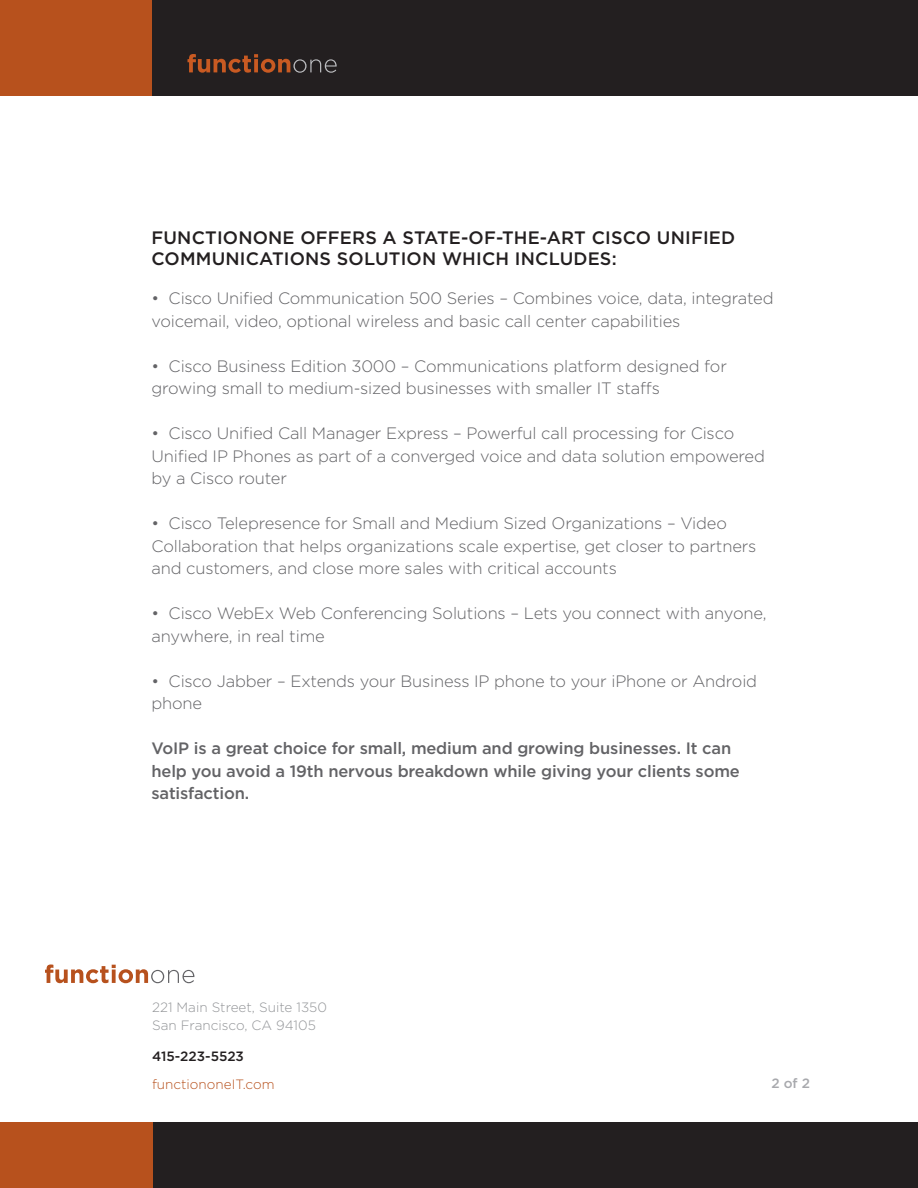
<style>
.page{position:relative;width:918px;height:1188px;background:#fff}
.page>*{position:absolute;margin:0;border:0;box-sizing:border-box;transform-origin:0 0}
.intro_copy{font:500 18px/21.6px "Gotham";letter-spacing:.01em;color:#231f20}
.intro_copy-2{font:300 16.5px/22.5px "Gotham";letter-spacing:-.01em;color:#636366}
.intro_copy-3{font:500 16.5px/22.5px "Gotham";letter-spacing:-.01em;color:#636366}
.t1{font:300 13.5px/18px "Gotham";color:#939598}
.t2{font:300 13.5px "Gotham";color:#b7511d}
.t3{font:500 13.5px "Gotham";color:#231f20}
.t4{font:500 13.5px "Gotham";color:#a8a9ad}
</style>
<div class="page">
<div style="left:0;top:0;width:153px;height:96px;background:#b7511d"></div>
<div style="left:152px;top:0;width:766px;height:96px;background:#231f20"></div>
<div style="left:152px;top:1122px;width:766px;height:66px;background:#231f20"></div>
<div style="left:0;top:1122px;width:153px;height:66px;background:#b7511d"></div>
<svg style="left:188px;top:54px;width:149px;height:19px"></svg>
<svg style="left:45px;top:965px;width:149px;height:18px"></svg>
<p class="intro_copy" style="left:152px;top:227px;width:585px">FUNCTIONONE OFFERS A STATE-OF-THE-ART CISCO UNIFIED<br>COMMUNICATIONS SOLUTION WHICH INCLUDES:</p>
<p class="intro_copy-2" style="left:152px;top:287px;width:624px">• Cisco Unified Communication 500 Series – Combines voice, data, integrated voicemail, video, optional wireless and basic call center capabilities</p>
<p class="intro_copy-2" style="left:152px;top:355px;width:577px">• Cisco Business Edition 3000 – Communications platform designed for growing small to medium-sized businesses with smaller IT staffs</p>
<p class="intro_copy-2" style="left:152px;top:422px;width:615px">• Cisco Unified Call Manager Express – Powerful call processing for Cisco<br>Unified IP Phones as part of a converged voice and data solution empowered by a Cisco router</p>
<p class="intro_copy-2" style="left:152px;top:512px;width:606px">• Cisco Telepresence for Small and Medium Sized Organizations – Video<br>Collaboration that helps organizations scale expertise, get closer to partners and customers, and close more sales with critical accounts</p>
<p class="intro_copy-2" style="left:152px;top:602px;width:616px">• Cisco WebEx Web Conferencing Solutions – Lets you connect with anyone, anywhere, in real time</p>
<p class="intro_copy-2" style="left:152px;top:670px;width:607px">• Cisco Jabber – Extends your Business IP phone to your iPhone or Android phone</p>
<p class="intro_copy-3" style="left:152px;top:737px;width:590px">VoIP is a great choice for small, medium and growing businesses. It can help you avoid a 19th nervous breakdown while giving your clients some satisfaction.</p>
<p class="t1" style="left:152px;top:999px;width:176px">221 Main Street, Suite 1350<br>San Francisco, CA 94105</p>
<p class="t3" style="left:152px;top:1048px;width:93px">415-223-5523</p>
<p class="t2" style="left:152px;top:1076px;width:124px">functiononeIT.com</p>
<p class="t4" style="left:771px;top:1075px;width:40px">2 of 2</p>
</div>
